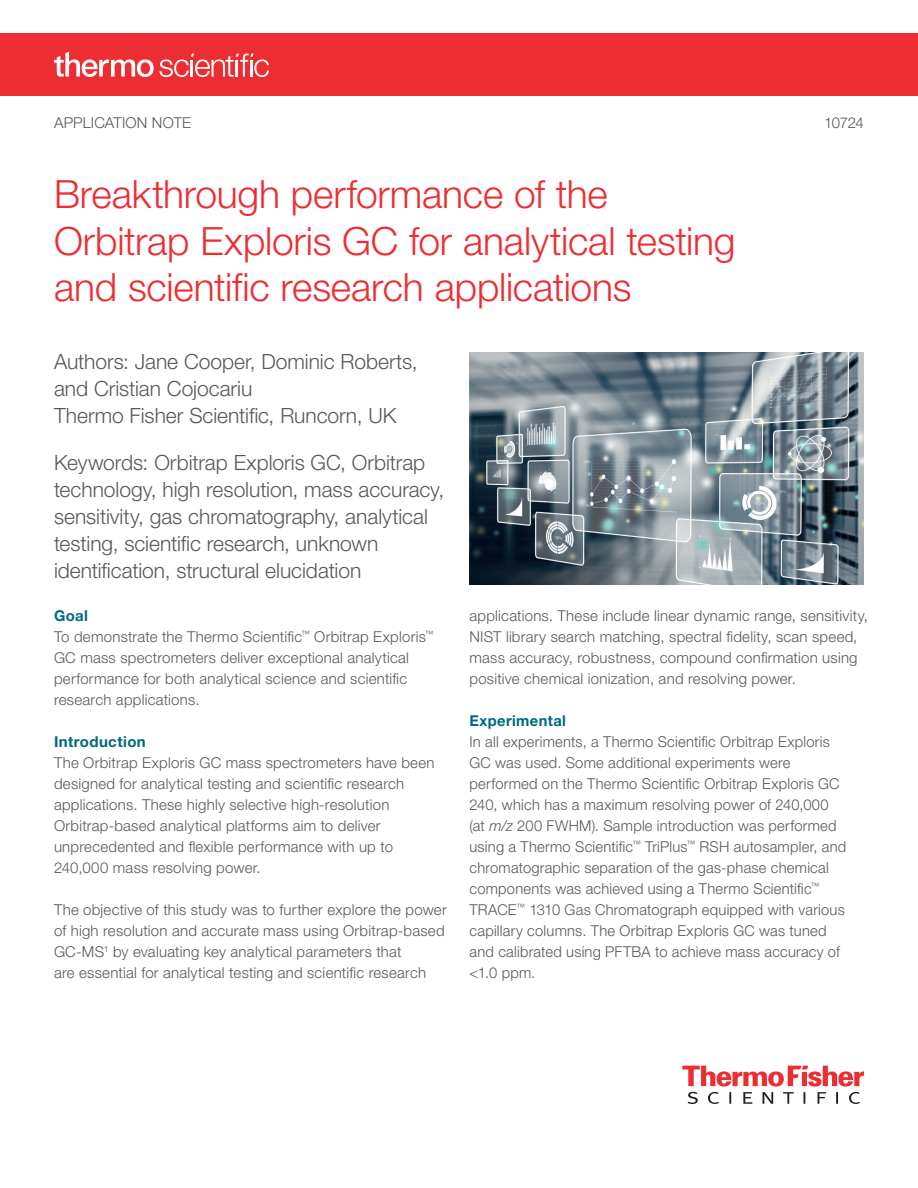
<style>
.page{position:relative;width:918px;height:1188px;background:#fff}
.page>*{position:absolute;margin:0;border:0;box-sizing:border-box;transform-origin:0 0}
.t1{font:300 39px/46.8px "Helvetica Neue LTW1 G";letter-spacing:-.005em;color:#ee2d33}
.t2{font:300 21px/27px "Helvetica Neue LTW1 G";color:#57585a}
.t3{font:300 15px/21px "Helvetica Neue LTW1 G";letter-spacing:.015em;color:#57585a}
.t4{font:700 15px "Helvetica Neue LTW1 G";letter-spacing:.025em;color:#00687f}
.s1{font-weight:700;color:#00687f}
.s2{font-style:italic}
</style>
<div class="page">
<img style="left:470px;top:352px;width:393px;height:233px">
<svg style="left:682px;top:1066px;width:182px;height:38px"></svg>
<div style="left:0;top:33px;width:918px;height:63px;background:#ee2d33"></div>
<svg style="left:54px;top:51px;width:215px;height:26px"></svg>
<p class="t3" style="left:54px;top:112px;width:139px">APPLICATION NOTE</p>
<p class="t3" style="left:824px;top:112px;width:41px">10724</p>
<h1 class="t1" style="left:54px;top:170px;width:683px">Breakthrough performance of the<br>Orbitrap Exploris GC for analytical testing and scientific research applications</h1>
<h2 class="t2" style="left:54px;top:348px;width:365px">Authors: Jane Cooper, Dominic Roberts, and Cristian Cojocariu<br>Thermo Fisher Scientific, Runcorn, UK</h2>
<h2 class="t2" style="left:54px;top:449px;width:392px">Keywords: Orbitrap Exploris GC, Orbitrap technology, high resolution, mass accuracy, sensitivity, gas chromatography, analytical testing, scientific research, unknown identification, structural elucidation</h2>
<p class="t3" style="left:54px;top:605px;width:381px"><span class="s1">Goal<br></span>To demonstrate the Thermo Scientific<sup>™</sup> Orbitrap Exploris<sup>™ </sup>GC mass spectrometers deliver exceptional analytical performance for both analytical science and scientific research applications.</p>
<p class="t4" style="left:54px;top:732px;width:93px">Introduction</p>
<p class="t3" style="left:54px;top:752px;width:382px">The Orbitrap Exploris GC mass spectrometers have been designed for analytical testing and scientific research applications. These highly selective high-resolution Orbitrap-based analytical platforms aim to deliver unprecedented and flexible performance with up to 240,000 mass resolving power.</p>
<p class="t3" style="left:54px;top:899px;width:394px">The objective of this study was to further explore the power of high resolution and accurate mass using Orbitrap-based GC-MS<sup>1</sup> by evaluating key analytical parameters that<br>are essential for analytical testing and scientific research</p>
<p class="t3" style="left:470px;top:605px;width:400px">applications. These include linear dynamic range, sensitivity, NIST library search matching, spectral fidelity, scan speed, mass accuracy, robustness, compound confirmation using positive chemical ionization, and resolving power.</p>
<p class="t4" style="left:470px;top:711px;width:98px">Experimental</p>
<p class="t3" style="left:470px;top:731px;width:378px">In all experiments, a Thermo Scientific Orbitrap Exploris GC was used. Some additional experiments were performed on the Thermo Scientific Orbitrap Exploris GC 240, which has a maximum resolving power of 240,000 (at <span class="s2">m/z</span> 200 FWHM). Sample introduction was performed using a Thermo Scientific<sup>™</sup> TriPlus<sup>™</sup> RSH autosampler, and chromatographic separation of the gas-phase chemical components was achieved using a Thermo Scientific<sup>™ </sup>TRACE<sup>™</sup> 1310 Gas Chromatograph equipped with various capillary columns. The Orbitrap Exploris GC was tuned and calibrated using PFTBA to achieve mass accuracy of &lt;1.0 ppm.</p>
</div>
